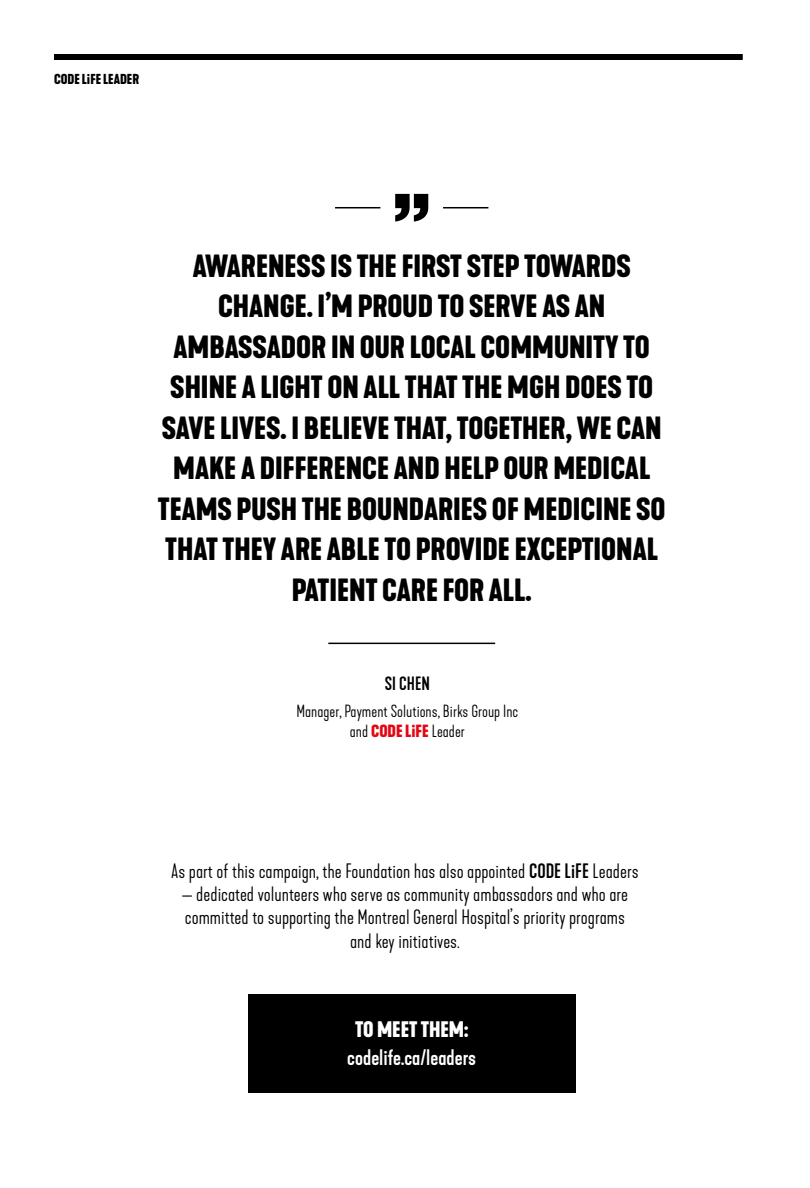
<style>
.page{position:relative;width:810px;height:1188px;background:#fff}
.page>*{position:absolute;margin:0;border:0;box-sizing:border-box;transform-origin:0 0}
.t1{font:700 30px/40.5px "Kapra Neue";color:#000;text-align:center}
.t2{font:500 21px "Kapra Neue";color:#fff}
.t3{font:700 21px "Kapra Neue";color:#fff}
.t4{font:300 19.5px/23.4px "Kapra Neue";color:#000;text-align:center}
.t5{font:500 18px "Kapra Neue";color:#000}
.t6{font:300 16.5px/19.8px "Kapra Neue";color:#000;text-align:center}
.t7{font:700 13.5px "Kapra Neue";color:#000}
.s1{font-weight:700;color:#e30613}
.s2{font-weight:500}
</style>
<div class="page">
<div style="left:54px;top:54px;width:688px;height:6px;background:#000"></div>
<hr style="left:328px;top:643px;width:167px;height:1px;background:#000">
<hr style="left:335px;top:207px;width:45px;height:1px;background:#000">
<hr style="left:443px;top:207px;width:45px;height:1px;background:#000">
<svg style="left:395px;top:194px;width:33px;height:28px"></svg>
<div style="left:248px;top:994px;width:328px;height:98px;background:#000"></div>
<p class="t7" style="left:54px;top:70px;width:87px">CODE LiFE LEADER</p>
<p class="t1" style="left:158px;top:246px;width:509px">AWARENESS IS THE FIRST STEP TOWARDS CHANGE. I’M PROUD TO SERVE AS AN AMBASSADOR IN OUR LOCAL COMMUNITY TO SHINE A LIGHT ON ALL THAT THE MGH DOES TO SAVE LIVES. I BELIEVE THAT, TOGETHER, WE CAN MAKE A DIFFERENCE AND HELP OUR MEDICAL TEAMS PUSH THE BOUNDARIES OF MEDICINE SO THAT THEY ARE ABLE TO PROVIDE EXCEPTIONAL PATIENT CARE FOR ALL.</p>
<p class="t5" style="left:385px;top:673px;width:47px">SI CHEN</p>
<p class="t6" style="left:296px;top:701px;width:223px">Manager, Payment Solutions, Birks Group Inc and <span class="s1">CODE LiFE</span> Leader</p>
<p class="t4" style="left:171px;top:859px;width:469px">As part of this campaign, the Foundation has also appointed <span class="s2">CODE LiFE</span> Leaders</p>
<p class="t4" style="left:182px;top:883px;width:448px">— dedicated volunteers who serve as community ambassadors and who are committed to supporting the Montreal General Hospital’s priority programs and key initiatives.</p>
<p class="t3" style="left:355px;top:1015px;width:115px">TO MEET THEM:</p>
<p class="t2" style="left:347px;top:1045px;width:130px">codelife.ca/leaders</p>
</div>
